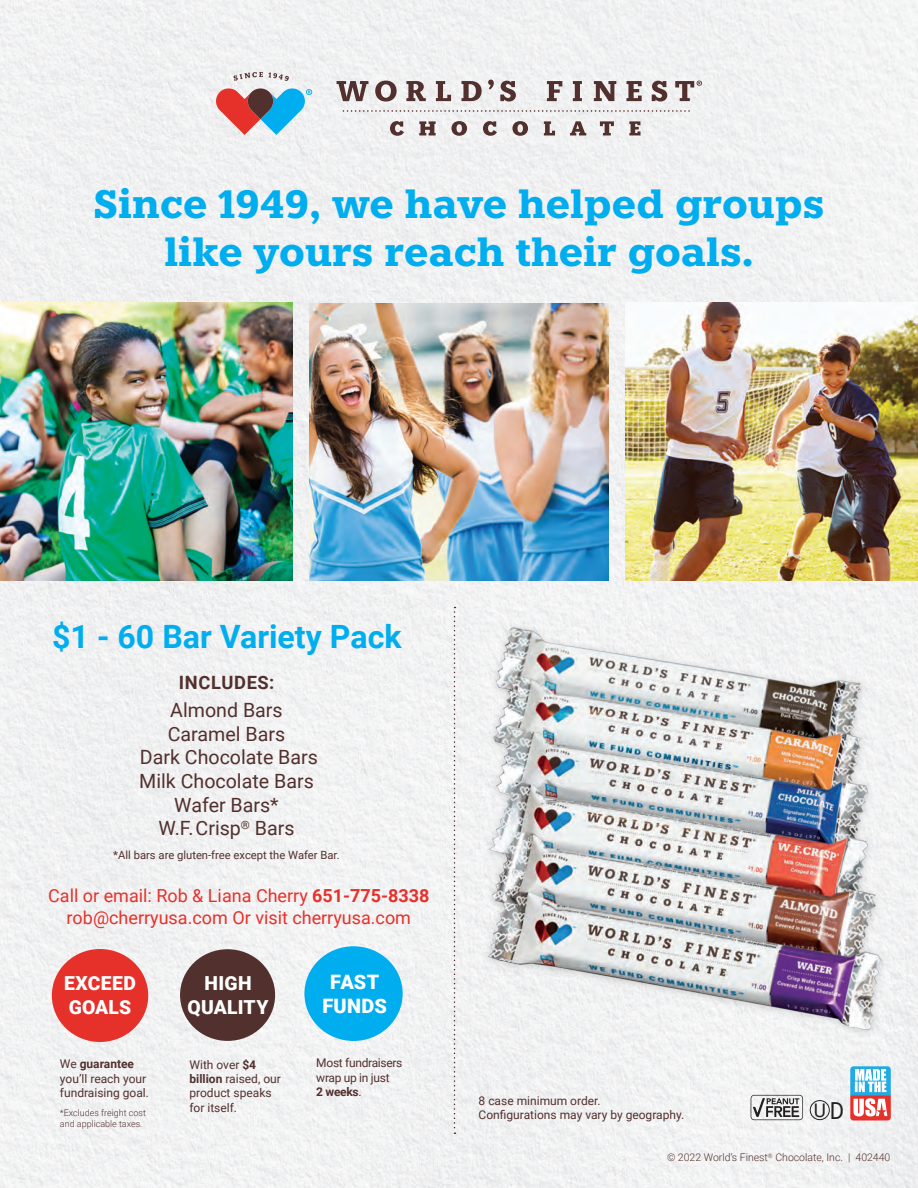
<style>
.page{position:relative;width:918px;height:1188px;background:#f0f1f2}
.page>*{position:absolute;margin:0;border:0;box-sizing:border-box;transform-origin:0 0}
.t1{font:700 39.6px/47.4px "Knile";color:#00aeef;text-align:center}
.t2{font:700 32.1px "Roboto";color:#00aeef}
.t3{font:900 19.95px/23.9px "Roboto";letter-spacing:.01em;color:#fff;text-align:center}
.t4{font:19.65px/23.5px "Roboto";color:#52302d;text-align:center}
.t5{font:900 19.35px/23.1px "Roboto";letter-spacing:.015em;color:#fff;text-align:center}
.t6{font:18.75px "Roboto";color:#231f20}
.t7{font:700 18.3px "Roboto";letter-spacing:.035em;color:#52302d}
.t8{font:18px/21.6px "Roboto";color:#e6312b;text-align:center}
.t9{font:12px/14.4px "Roboto";color:#52302d}
.t10{font:12px/14.4px "Roboto";letter-spacing:-.025em;color:#52302d}
.t11{font:11.25px "Roboto";color:#52302d}
.t12{font:300 10.5px "Roboto";color:#52302d}
.t13{font:300 9px/10.8px "Roboto";color:#52302d}
.s1{font-weight:700}
.s2{font-size:23.4px}
</style>
<div class="page">
<img style="left:0;top:303px;width:292px;height:277px">
<img style="left:174px;top:598px;width:744px;height:565px">
<img style="left:626px;top:303px;width:292px;height:277px">
<img style="left:310px;top:303px;width:298px;height:277px">
<svg style="left:454px;top:607px;width:1px;height:527px"></svg>
<svg style="left:233px;top:72px;width:56px;height:9px"></svg>
<svg style="left:216px;top:87px;width:96px;height:48px"></svg>
<svg style="left:390px;top:121px;width:14px;height:15px"></svg>
<svg style="left:419px;top:121px;width:17px;height:14px"></svg>
<svg style="left:451px;top:121px;width:16px;height:15px"></svg>
<svg style="left:483px;top:121px;width:14px;height:15px"></svg>
<svg style="left:512px;top:121px;width:16px;height:15px"></svg>
<svg style="left:544px;top:121px;width:11px;height:14px"></svg>
<svg style="left:570px;top:121px;width:16px;height:14px"></svg>
<svg style="left:600px;top:121px;width:14px;height:14px"></svg>
<svg style="left:629px;top:121px;width:12px;height:14px"></svg>
<svg style="left:337px;top:81px;width:31px;height:20px"></svg>
<svg style="left:375px;top:81px;width:22px;height:21px"></svg>
<svg style="left:406px;top:81px;width:20px;height:20px"></svg>
<svg style="left:436px;top:81px;width:15px;height:20px"></svg>
<svg style="left:462px;top:81px;width:20px;height:20px"></svg>
<svg style="left:488px;top:80px;width:6px;height:10px"></svg>
<svg style="left:500px;top:81px;width:16px;height:21px"></svg>
<svg style="left:547px;top:81px;width:15px;height:20px"></svg>
<svg style="left:573px;top:81px;width:9px;height:20px"></svg>
<svg style="left:594px;top:81px;width:22px;height:20px"></svg>
<svg style="left:627px;top:81px;width:15px;height:20px"></svg>
<svg style="left:652px;top:81px;width:15px;height:21px"></svg>
<svg style="left:675px;top:81px;width:27px;height:20px"></svg>
<svg style="left:343px;top:110px;width:347px;height:2px"></svg>
<div style="left:52px;top:949px;width:96px;height:93px;background:#e6312b;border-radius:50%"></div>
<div style="left:180px;top:949px;width:95px;height:92px;background:#52302d;border-radius:50%"></div>
<div style="left:304px;top:946px;width:99px;height:95px;background:#00aeef;border-radius:50%"></div>
<svg style="left:850px;top:1066px;width:41px;height:54px"></svg>
<div style="left:810px;top:1100px;width:20px;height:20px;border:1px solid #231f20;border-radius:50%"></div>
<svg style="left:751px;top:1095px;width:52px;height:25px"></svg>
<h1 class="t1" style="left:94px;top:181px;width:732px">Since 1949, we have helped groups like yours reach their goals.</h1>
<h2 class="t2" style="left:52px;top:614px;width:351px">$1 - 60 Bar Variety Pack</h2>
<h3 class="t7" style="left:179px;top:670px;width:97px">INCLUDES:</h3>
<h3 class="t4" style="left:139px;top:698px;width:180px">Almond Bars<br>Caramel Bars<br>Dark Chocolate Bars<br>Milk Chocolate Bars<br>Wafer Bars*<br>W.F.Crisp<sup>®</sup> Bars</h3>
<p class="t11" style="left:113px;top:847px;width:228px">*All bars are gluten-free except the Wafer Bar.</p>
<h3 class="t8" style="left:48px;top:884px;width:383px">Call or email: Rob &amp; Liana Cherry <span class="s1">651-775-8338 </span>rob@cherryusa.com Or visit cherryusa.com</h3>
<h3 class="t5" style="left:64px;top:971px;width:73px;text-align:left">EXCEED<br>GOALS</h3>
<p class="t9" style="left:60px;top:1057px;width:91px">We <span class="s1">guarantee </span>you’ll reach your fundraising goal.</p>
<p class="t13" style="left:60px;top:1107px;width:87px">*Excludes freight cost and applicable taxes.</p>
<h3 class="t5" style="left:188px;top:971px;width:83px">HIGH<br>QUALITY</h3>
<h3 class="t3" style="left:322px;top:969px;width:66px">FAST<br>FUNDS</h3>
<p class="t9" style="left:189px;top:1057px;width:93px">With over <span class="s1">$4 billion</span> raised, our product speaks for itself.</p>
<p class="t10" style="left:316px;top:1056px;width:88px">Most fundraisers wrap up in just<br><span class="s1">2 weeks</span>.</p>
<p class="t9" style="left:479px;top:1093px;width:207px">8 case minimum order.<br>Configurations may vary by geography.</p>
<h3 class="t6" style="left:814px;top:1098px;width:32px">U<span class="s2">D</span></h3>
<p class="t12" style="left:667px;top:1150px;width:225px">© 2022 World’s Finest<sup>®</sup> Chocolate, Inc. | 402440</p>
</div>
